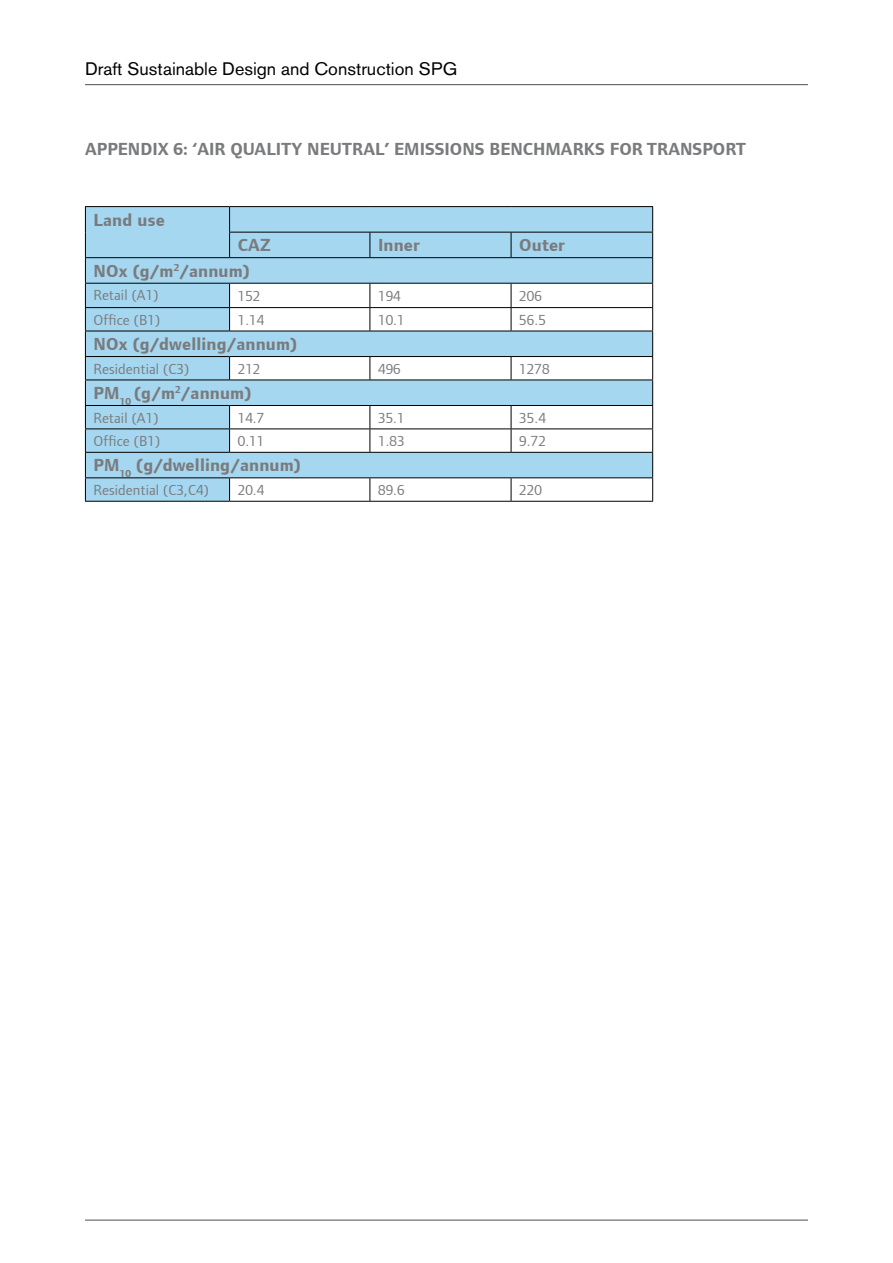
<style>
.page{position:relative;width:893px;height:1263px;background:#fff}
.page>*{position:absolute;margin:0;border:0;box-sizing:border-box;transform-origin:0 0}
.t1{font:700 18px "Foundry Form Sans";color:#797b7d}
.t2{font:18px "Akzidenz Grotesk BQ";color:#000}
.t3{font:15px "Foundry Form Sans";letter-spacing:.01em;color:#797b7d}
</style>
<div class="page">
<hr style="left:85px;top:84px;width:723px;height:1px;background:#4d4d4f">
<hr style="left:85px;top:1220px;width:723px;height:1px;background:#4d4d4f">
<svg style="left:86px;top:207px;width:566px;height:294px;fill:#a6d7f0"></svg>
<hr style="left:85px;top:206px;width:145px;height:1px;background:#000">
<hr style="left:230px;top:206px;width:140px;height:1px;background:#000">
<hr style="left:370px;top:206px;width:141px;height:1px;background:#000">
<hr style="left:511px;top:206px;width:142px;height:1px;background:#000">
<hr style="left:229px;top:232px;width:141px;height:1px;background:#000">
<hr style="left:370px;top:232px;width:141px;height:1px;background:#000">
<hr style="left:511px;top:232px;width:142px;height:1px;background:#000">
<hr style="left:85px;top:257px;width:145px;height:1px;background:#000">
<hr style="left:230px;top:257px;width:140px;height:1px;background:#000">
<hr style="left:370px;top:257px;width:141px;height:1px;background:#000">
<hr style="left:511px;top:257px;width:142px;height:1px;background:#000">
<hr style="left:85px;top:283px;width:145px;height:1px;background:#000">
<hr style="left:230px;top:283px;width:140px;height:1px;background:#000">
<hr style="left:370px;top:283px;width:141px;height:1px;background:#000">
<hr style="left:511px;top:283px;width:142px;height:1px;background:#000">
<hr style="left:85px;top:307px;width:145px;height:1px;background:#000">
<hr style="left:230px;top:307px;width:140px;height:1px;background:#000">
<hr style="left:370px;top:307px;width:141px;height:1px;background:#000">
<hr style="left:511px;top:307px;width:142px;height:1px;background:#000">
<hr style="left:85px;top:331px;width:145px;height:1px;background:#000">
<hr style="left:230px;top:331px;width:140px;height:1px;background:#000">
<hr style="left:370px;top:331px;width:141px;height:1px;background:#000">
<hr style="left:511px;top:331px;width:142px;height:1px;background:#000">
<hr style="left:85px;top:356px;width:145px;height:1px;background:#000">
<hr style="left:230px;top:356px;width:140px;height:1px;background:#000">
<hr style="left:370px;top:356px;width:141px;height:1px;background:#000">
<hr style="left:511px;top:356px;width:142px;height:1px;background:#000">
<hr style="left:85px;top:380px;width:145px;height:1px;background:#000">
<hr style="left:230px;top:380px;width:140px;height:1px;background:#000">
<hr style="left:370px;top:380px;width:141px;height:1px;background:#000">
<hr style="left:511px;top:380px;width:142px;height:1px;background:#000">
<hr style="left:85px;top:405px;width:145px;height:1px;background:#000">
<hr style="left:230px;top:405px;width:140px;height:1px;background:#000">
<hr style="left:370px;top:405px;width:141px;height:1px;background:#000">
<hr style="left:511px;top:405px;width:142px;height:1px;background:#000">
<hr style="left:85px;top:428px;width:145px;height:1px;background:#000">
<hr style="left:230px;top:428px;width:140px;height:1px;background:#000">
<hr style="left:370px;top:428px;width:141px;height:1px;background:#000">
<hr style="left:511px;top:428px;width:142px;height:1px;background:#000">
<hr style="left:85px;top:452px;width:145px;height:1px;background:#000">
<hr style="left:230px;top:452px;width:140px;height:1px;background:#000">
<hr style="left:370px;top:452px;width:141px;height:1px;background:#000">
<hr style="left:511px;top:452px;width:142px;height:1px;background:#000">
<hr style="left:85px;top:477px;width:145px;height:1px;background:#000">
<hr style="left:230px;top:477px;width:140px;height:1px;background:#000">
<hr style="left:370px;top:477px;width:141px;height:1px;background:#000">
<hr style="left:511px;top:477px;width:142px;height:1px;background:#000">
<hr style="left:85px;top:501px;width:145px;height:1px;background:#000">
<hr style="left:230px;top:501px;width:140px;height:1px;background:#000">
<hr style="left:370px;top:501px;width:141px;height:1px;background:#000">
<hr style="left:511px;top:501px;width:142px;height:1px;background:#000">
<svg style="left:85px;top:207px;width:1px;height:294px"></svg>
<svg style="left:229px;top:207px;width:1px;height:50px"></svg>
<svg style="left:370px;top:232px;width:1px;height:25px"></svg>
<svg style="left:511px;top:232px;width:1px;height:25px"></svg>
<svg style="left:229px;top:284px;width:1px;height:47px"></svg>
<svg style="left:370px;top:284px;width:1px;height:47px"></svg>
<svg style="left:511px;top:284px;width:1px;height:47px"></svg>
<svg style="left:229px;top:357px;width:1px;height:23px"></svg>
<svg style="left:370px;top:357px;width:1px;height:23px"></svg>
<svg style="left:511px;top:357px;width:1px;height:23px"></svg>
<svg style="left:229px;top:406px;width:1px;height:46px"></svg>
<svg style="left:370px;top:406px;width:1px;height:46px"></svg>
<svg style="left:511px;top:406px;width:1px;height:46px"></svg>
<svg style="left:229px;top:478px;width:1px;height:23px"></svg>
<svg style="left:370px;top:478px;width:1px;height:23px"></svg>
<svg style="left:511px;top:478px;width:1px;height:23px"></svg>
<svg style="left:652px;top:207px;width:1px;height:294px"></svg>
<p class="t2" style="left:85px;top:58px;width:374px">Draft Sustainable Design and Construction SPG</p>
<p class="t1" style="left:85px;top:139px;width:663px">Appendix 6: ‘Air quality neutral’ emissions benchmarks for transport</p>
<p class="t1" style="left:94px;top:210px;width:73px">Land use</p>
<p class="t1" style="left:238px;top:235px;width:35px">CA Z</p>
<p class="t1" style="left:378px;top:235px;width:43px">Inner</p>
<p class="t1" style="left:519px;top:235px;width:47px">Outer</p>
<p class="t1" style="left:94px;top:261px;width:158px">NOx (g/m<sup>2</sup>/annum)</p>
<p class="t3" style="left:94px;top:287px;width:66px">Retail (A1)</p>
<p class="t3" style="left:238px;top:288px;width:24px">152</p>
<p class="t3" style="left:378px;top:288px;width:24px">194</p>
<p class="t3" style="left:519px;top:288px;width:24px">206</p>
<p class="t3" style="left:94px;top:311px;width:68px">Office (B1)</p>
<p class="t3" style="left:238px;top:311px;width:28px">1.14</p>
<p class="t3" style="left:378px;top:311px;width:28px">10.1</p>
<p class="t3" style="left:519px;top:311px;width:28px">56.5</p>
<p class="t1" style="left:94px;top:334px;width:205px">NOx (g/dwelling/annum)</p>
<p class="t3" style="left:94px;top:360px;width:97px">Residential (C3)</p>
<p class="t3" style="left:238px;top:360px;width:24px">212</p>
<p class="t3" style="left:378px;top:360px;width:24px">496</p>
<p class="t3" style="left:519px;top:360px;width:32px">1278</p>
<p class="t1" style="left:94px;top:383px;width:159px">PM <sub>10</sub> (g/m<sup>2</sup>/annum)</p>
<p class="t3" style="left:94px;top:409px;width:66px">Retail (A1)</p>
<p class="t3" style="left:238px;top:409px;width:28px">14.7</p>
<p class="t3" style="left:378px;top:409px;width:28px">35.1</p>
<p class="t3" style="left:519px;top:409px;width:28px">35.4</p>
<p class="t3" style="left:94px;top:432px;width:68px">Office (B1)</p>
<p class="t3" style="left:238px;top:432px;width:28px">0.11</p>
<p class="t3" style="left:378px;top:432px;width:28px">1.83</p>
<p class="t3" style="left:519px;top:432px;width:28px">9.72</p>
<p class="t1" style="left:94px;top:455px;width:209px">PM <sub>10</sub> (g/dwelling/annum)</p>
<p class="t3" style="left:94px;top:481px;width:117px">Residential (C3,C4)</p>
<p class="t3" style="left:238px;top:481px;width:28px">20.4</p>
<p class="t3" style="left:378px;top:481px;width:28px">89.6</p>
<p class="t3" style="left:519px;top:481px;width:24px">220</p>
</div>
